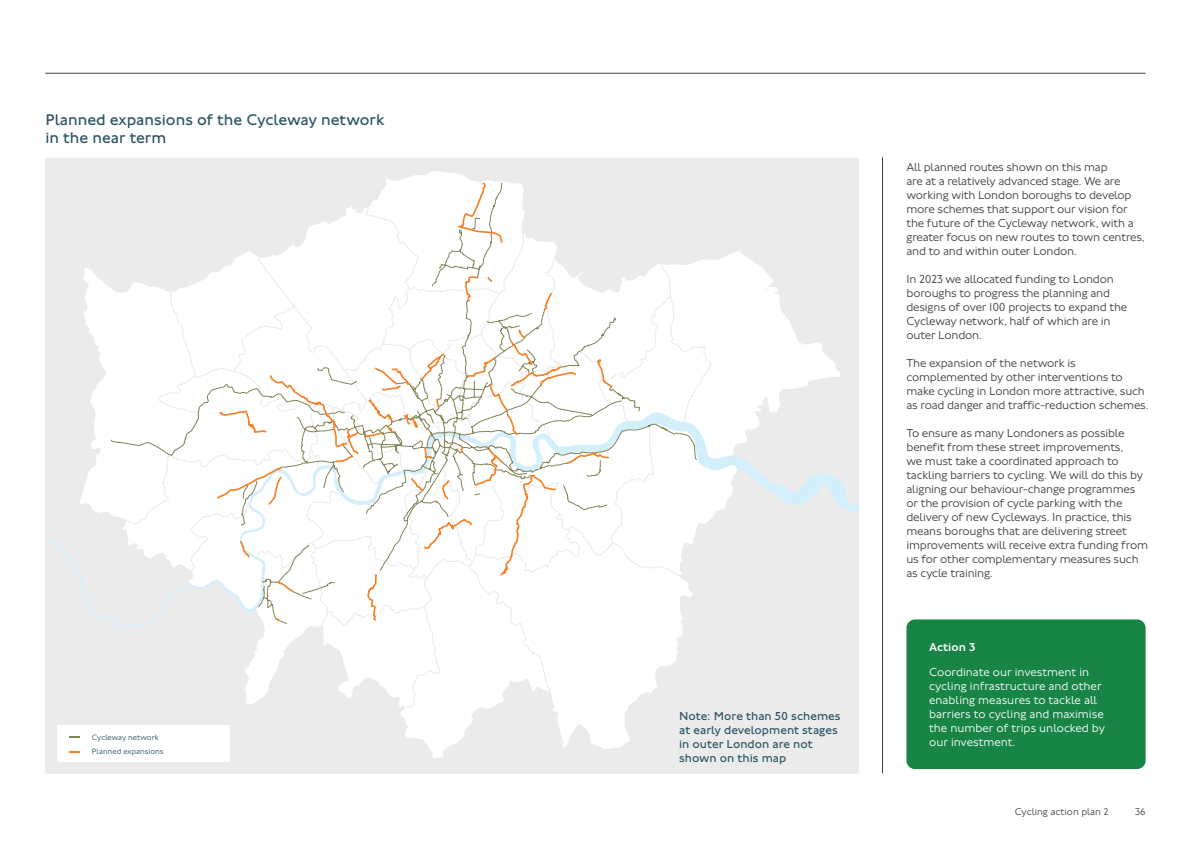
<style>
.page{position:relative;width:1191px;height:842px;background:#fff}
.page>*{position:absolute;margin:0;border:0;box-sizing:border-box;transform-origin:0 0}
.Body_Heading_Purple_16_18_H4{font:16px/18px "Johnston 100";color:#2a5362}
.Body_12_14_P{font:300 12px/14px "Johnston 100";letter-spacing:-.015em;color:#414042}
.ActionBox_Body_12_14_P{font:300 12px/14px "Johnston 100";color:#fff}
.PictureCaption_10_12_P{font:12px/14px "Johnston 100";color:#2a5362}
.Action_Heading_Box_12_14_H4{font:500 12px "Johnston 100";color:#fff}
.t1{font:300 10px "Johnston 100";color:#414042}
.t2{font:300 8px/14.2px "Johnston 100";color:#2a5362}
</style>
<div class="page">
<div style="left:906px;top:619px;width:239px;height:150px;background:#188546;border-radius:9px"></div>
<div style="left:45px;top:158px;width:813px;height:615px;background:#ebebec"></div>
<hr style="left:45px;top:73px;width:1100px;height:1px;background:#414042">
<hr style="left:882px;top:157px;width:1px;height:616px;background:#414042">
<div style="left:57px;top:725px;width:173px;height:37px;background:#fff"></div>
<svg style="left:69px;top:171px;width:772px;height:587px"></svg>
<h4 class="Body_Heading_Purple_16_18_H4" style="left:45px;top:111px;width:341px">Planned expansions of the Cycleway network in the near term</h4>
<p class="t2" style="left:92px;top:730px;width:73px">Cycleway network<br>Planned expansions</p>
<p class="PictureCaption_10_12_P" style="left:679px;top:709px;width:163px">Note: More than 50 schemes at early development stages in outer London are not shown on this map</p>
<p class="Body_12_14_P" style="left:906px;top:161px;width:240px">All planned routes shown on this map<br>are at a relatively advanced stage. We are working with London boroughs to develop more schemes that support our vision for the future of the Cycleway network, with a greater focus on new routes to town centres, and to and within outer London.</p>
<p class="Body_12_14_P" style="left:906px;top:273px;width:222px">In 2023 we allocated funding to London boroughs to progress the planning and designs of over 100 projects to expand the Cycleway network, half of which are in outer London.</p>
<p class="Body_12_14_P" style="left:906px;top:357px;width:243px">The expansion of the network is complemented by other interventions to make cycling in London more attractive, such as road danger and traffic-reduction schemes.</p>
<p class="Body_12_14_P" style="left:906px;top:427px;width:243px">To ensure as many Londoners as possible benefit from these street improvements,<br>we must take a coordinated approach to tackling barriers to cycling. We will do this by aligning our behaviour-change programmes or the provision of cycle parking with the delivery of new Cycleways. In practice, this means boroughs that are delivering street improvements will receive extra funding from us for other complementary measures such as cycle training.</p>
<h4 class="Action_Heading_Box_12_14_H4" style="left:929px;top:640px;width:48px">Action 3</h4>
<p class="ActionBox_Body_12_14_P" style="left:929px;top:665px;width:177px">Coordinate our investment in cycling infrastructure and other enabling measures to tackle all barriers to cycling and maximise the number of trips unlocked by our investment.</p>
<p class="t1" style="left:1015px;top:807px;width:95px">Cycling action plan 2</p>
<p class="t1" style="left:1135px;top:807px;width:12px">36</p>
</div>
